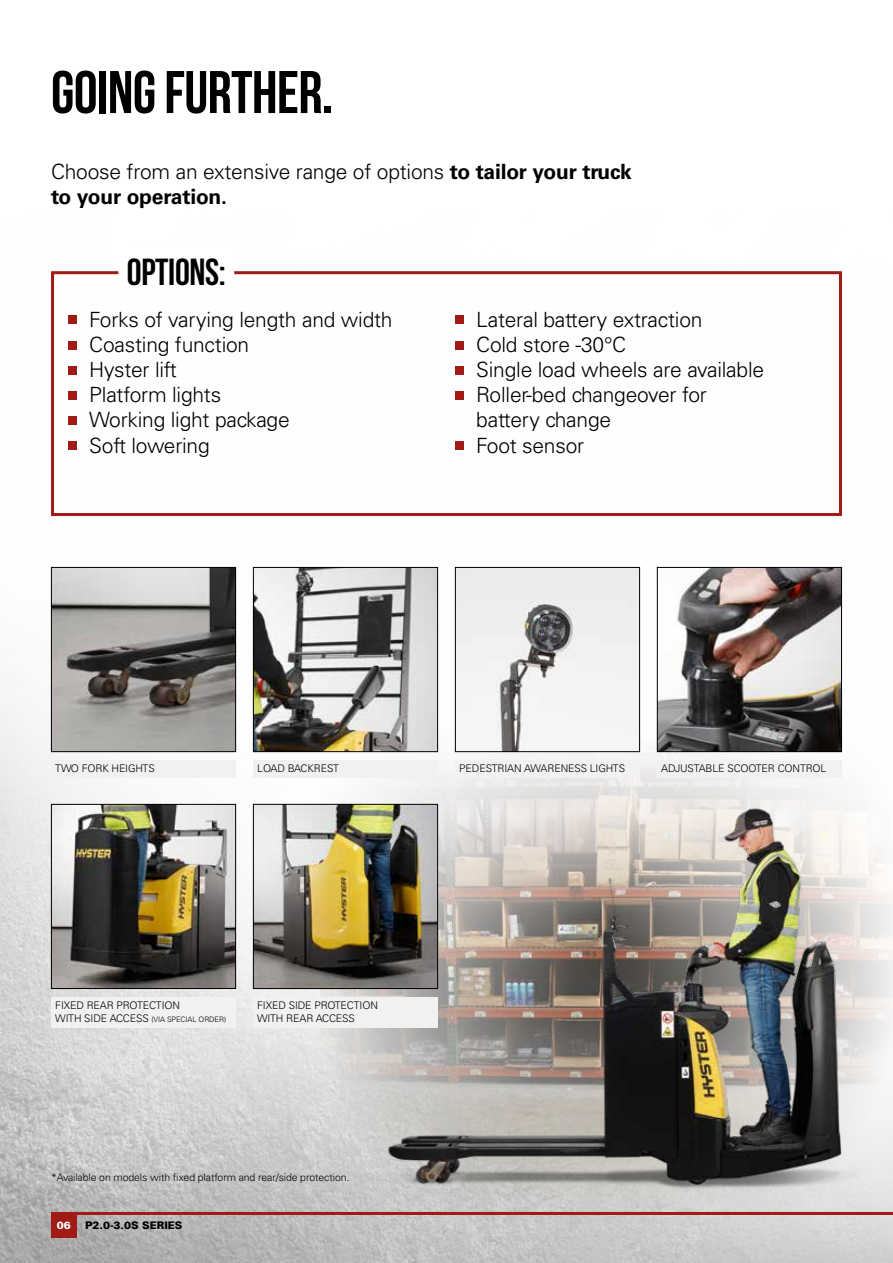
<style>
.page{position:relative;width:893px;height:1263px;background:#fff}
.page>*{position:absolute;margin:0;border:0;box-sizing:border-box;transform-origin:0 0}
.t1{font:700 60px "Bebas Neue";letter-spacing:-.01em;color:#000}
.t2{font:700 37.5px "Bebas Neue";letter-spacing:-.01em;color:#000}
.t3{font:300 21px/25.2px "Univers LT Std";letter-spacing:-.01em;color:#000}
.t4{font:300 10.5px/12.6px "Univers LT Std";letter-spacing:-.01em;color:#000}
.t5{font:900 10.5px "Univers";color:#000}
.t6{font:900 10.5px "Univers";color:#fff}
.t7{font:300 7.5px "Univers LT Std";letter-spacing:-.01em;color:#000}
.s1{font-weight:700}
.s2{font-size:10.5px}
</style>
<div class="page">
<img style="left:0;top:566px;width:893px;height:697px">
<img style="left:371px;top:778px;width:522px;height:434px">
<img style="left:53px;top:569px;width:181px;height:181px">
<div style="left:51px;top:567px;width:185px;height:185px;border:1px solid #000"></div>
<div style="left:51px;top:760px;width:185px;height:18px;background:#f1f1f1"></div>
<img style="left:53px;top:806px;width:181px;height:181px">
<div style="left:51px;top:804px;width:185px;height:185px;border:1px solid #000"></div>
<div style="left:51px;top:997px;width:185px;height:31px;background:#f1f1f1"></div>
<img style="left:255px;top:569px;width:181px;height:181px">
<div style="left:253px;top:567px;width:185px;height:185px;border:1px solid #000"></div>
<div style="left:253px;top:760px;width:185px;height:18px;background:#f1f1f1"></div>
<img style="left:255px;top:806px;width:181px;height:181px">
<div style="left:253px;top:804px;width:185px;height:185px;border:1px solid #000"></div>
<div style="left:253px;top:997px;width:185px;height:31px;background:#f1f1f1"></div>
<img style="left:659px;top:569px;width:181px;height:181px">
<div style="left:657px;top:567px;width:185px;height:185px;border:1px solid #000"></div>
<div style="left:657px;top:760px;width:185px;height:18px;background:#f1f1f1"></div>
<img style="left:457px;top:569px;width:181px;height:181px">
<div style="left:455px;top:567px;width:185px;height:185px;border:1px solid #000"></div>
<div style="left:455px;top:760px;width:185px;height:18px;background:#f1f1f1"></div>
<hr style="left:51px;top:1212px;width:842px;height:3px;background:#a01a16">
<div style="left:51px;top:1212px;width:26px;height:25px;background:#a01a16"></div>
<svg style="left:51px;top:271px;width:791px;height:245px"></svg>
<h1 class="t1" style="left:51px;top:59px;width:284px">GOING FURTHER.</h1>
<p class="t3" style="left:51px;top:159px;width:582px">Choose from an extensive range of options <span class="s1">to tailor your truck to your operation.</span></p>
<h2 class="t2" style="left:127px;top:251px;width:100px">OPTIONS:</h2>
<p class="t3" style="left:89px;top:306px;width:305px">Forks of varying length and width<br>Coasting function<br>Hyster lift<br>Platform lights<br>Working light package<br>Soft lowering</p>
<p class="t3" style="left:476px;top:306px;width:289px">Lateral battery extraction<br>Cold store -30°C<br>Single load wheels are available<br>Roller-bed changeover for battery change<br>Foot sensor</p>
<p class="t4" style="left:55px;top:762px;width:101px">TWO FORK HEIGHTS</p>
<p class="t4" style="left:257px;top:762px;width:83px">LOAD BACKREST</p>
<p class="t4" style="left:459px;top:762px;width:167px">PEDESTRIAN AWARENESS LIGHTS</p>
<p class="t4" style="left:661px;top:762px;width:167px">ADJUSTABLE SCOOTER CONTROL</p>
<p class="t4" style="left:55px;top:999px;width:126px">FIXED REAR PROTECTION</p>
<p class="t7" style="left:55px;top:1015px;width:172px"><span class="s2">WITH SIDE ACCESS</span> (VIA SPECIAL ORDER)</p>
<p class="t4" style="left:257px;top:999px;width:122px">FIXED SIDE PROTECTION<br>WITH REAR ACCESS</p>
<p class="t4" style="left:51px;top:1171px;width:300px">*Available on models with fixed platform and rear/side protection.</p>
<p class="t6" style="left:57px;top:1218px;width:16px">06</p>
<p class="t5" style="left:85px;top:1218px;width:99px">P2.0-3.0S SERIES</p>
</div>
